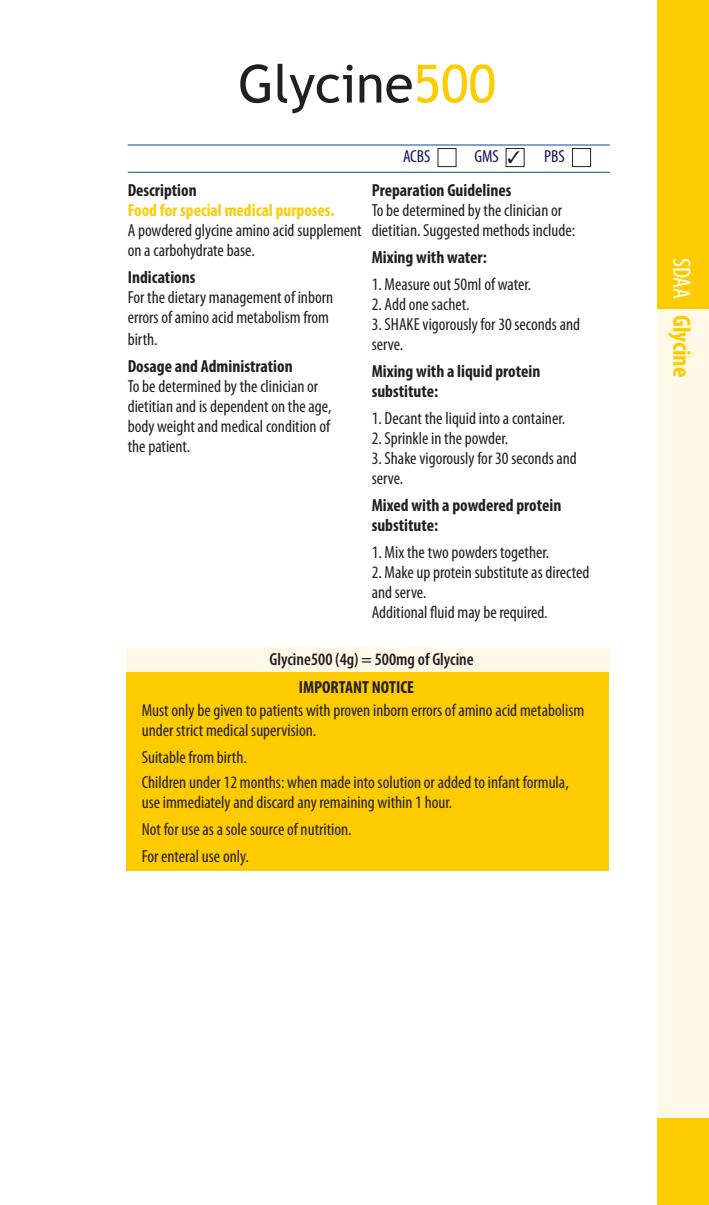
<style>
.page{position:relative;width:709px;height:1205px;background:#fff}
.page>*{position:absolute;margin:0;border:0;box-sizing:border-box;transform-origin:0 0}
.t1{font:52.5px "Trebuchet MS";color:#231f20}
.t2{font:700 condensed 25px "Myriad Pro";color:#fecb00}
.t3{font:condensed 17.5px/20px "Myriad Pro";color:#231f20}
.t4{font:700 condensed 17.5px/20px "Myriad Pro";color:#231f20}
.t5{font:600 condensed 17.5px "Myriad Pro";color:#231f20}
.t6{font:condensed 17.5px "Myriad Pro";color:#11125f}
.s1{color:#fecb00}
.s2{font-weight:700}
.s3{font-weight:700;color:#fecb00}
.s4{font-weight:400;color:#fff}
</style>
<div class="page">
<div style="left:657px;top:259px;width:52px;height:946px;background:#fef9e6"></div>
<div style="left:657px;top:1118px;width:52px;height:87px;background:#fecb00"></div>
<div style="left:657px;top:0;width:52px;height:309px;background:#fecb00"></div>
<div style="left:126px;top:672px;width:482px;height:199px;background:#fecb00"></div>
<div style="left:126px;top:647px;width:484px;height:25px;background:#fef9e6"></div>
<hr style="left:128px;top:172px;width:482px;height:1px;background:#004a8d">
<hr style="left:128px;top:145px;width:482px;height:1px;background:#004a8d">
<div style="left:437px;top:148px;width:19px;height:19px;border:1px solid #231f20"></div>
<div style="left:505px;top:148px;width:19px;height:19px;border:1px solid #231f20"></div>
<div style="left:572px;top:148px;width:19px;height:19px;border:1px solid #231f20"></div>
<p class="t1" style="left:238px;top:53px;width:259px">Glycine<span class="s1">500</span></p>
<p class="t3" style="left:128px;top:180px;width:235px"><span class="s2">Description<br></span><span class="s3">Food for special medical purposes.<br></span>A powdered glycine amino acid supplement on a carbohydrate base.</p>
<p class="t3" style="left:128px;top:267px;width:207px"><span class="s2">Indications<br></span>For the dietary management of inborn errors of amino acid metabolism from</p>
<p class="t3" style="left:128px;top:329px;width:31px">birth.</p>
<p class="t3" style="left:128px;top:356px;width:205px"><span class="s2">Dosage and Administration<br></span>To be determined by the clinician or dietitian and is dependent on the age, body weight and medical condition of the patient.</p>
<p class="t6" style="left:403px;top:146px;width:29px">ACBS</p>
<p class="t6" style="left:474px;top:146px;width:26px">GMS</p>
<p class="t6" style="left:544px;top:146px;width:22px">PBS</p>
<p class="t3" style="left:372px;top:180px;width:205px"><span class="s2">Preparation Guidelines<br></span>To be determined by the clinician or dietitian. Suggested methods include:</p>
<p class="t4" style="left:372px;top:247px;width:117px">Mixing with water:</p>
<p class="t3" style="left:372px;top:274px;width:161px">1. Measure out 50ml of water.</p>
<p class="t3" style="left:372px;top:294px;width:99px">2. Add one sachet.</p>
<p class="t3" style="left:372px;top:314px;width:210px">3. SHAKE vigorously for 30 seconds and serve.</p>
<p class="t4" style="left:372px;top:361px;width:170px">Mixing with a liquid protein substitute:</p>
<p class="t3" style="left:372px;top:408px;width:195px">1. Decant the liquid into a container.</p>
<p class="t3" style="left:372px;top:428px;width:138px">2. Sprinkle in the powder.</p>
<p class="t3" style="left:372px;top:448px;width:207px">3. Shake vigorously for 30 seconds and serve.</p>
<p class="t4" style="left:372px;top:495px;width:191px">Mixed with a powdered protein substitute:</p>
<p class="t3" style="left:372px;top:542px;width:179px">1. Mix the two powders together.</p>
<p class="t3" style="left:372px;top:562px;width:219px">2. Make up protein substitute as directed and serve.<br>Additional fluid may be required.</p>
<p class="t5" style="left:269px;top:648px;width:206px">Glycine500 (4g) = 500mg of Glycine</p>
<p class="t4" style="left:299px;top:676px;width:117px">IMPORTANT NOTICE</p>
<p class="t3" style="left:142px;top:699px;width:444px">Must only be given to patients with proven inborn errors of amino acid metabolism under strict medical supervision.</p>
<p class="t3" style="left:142px;top:744px;width:428px;line-height:25px">Suitable from birth.<br>Children under 12 months: when made into solution or added to infant formula,</p>
<p class="t3" style="left:142px;top:791px;width:312px">use immediately and discard any remaining within 1 hour.</p>
<p class="t3" style="left:142px;top:819px;width:211px">Not for use as a sole source of nutrition.</p>
<p class="t3" style="left:142px;top:846px;width:109px">For enteral use only.</p>
<p class="t2" style="left:697px;top:258px;width:121px;rotate:90deg"><span class="s4">SDAA</span> Glycine</p>
</div>
